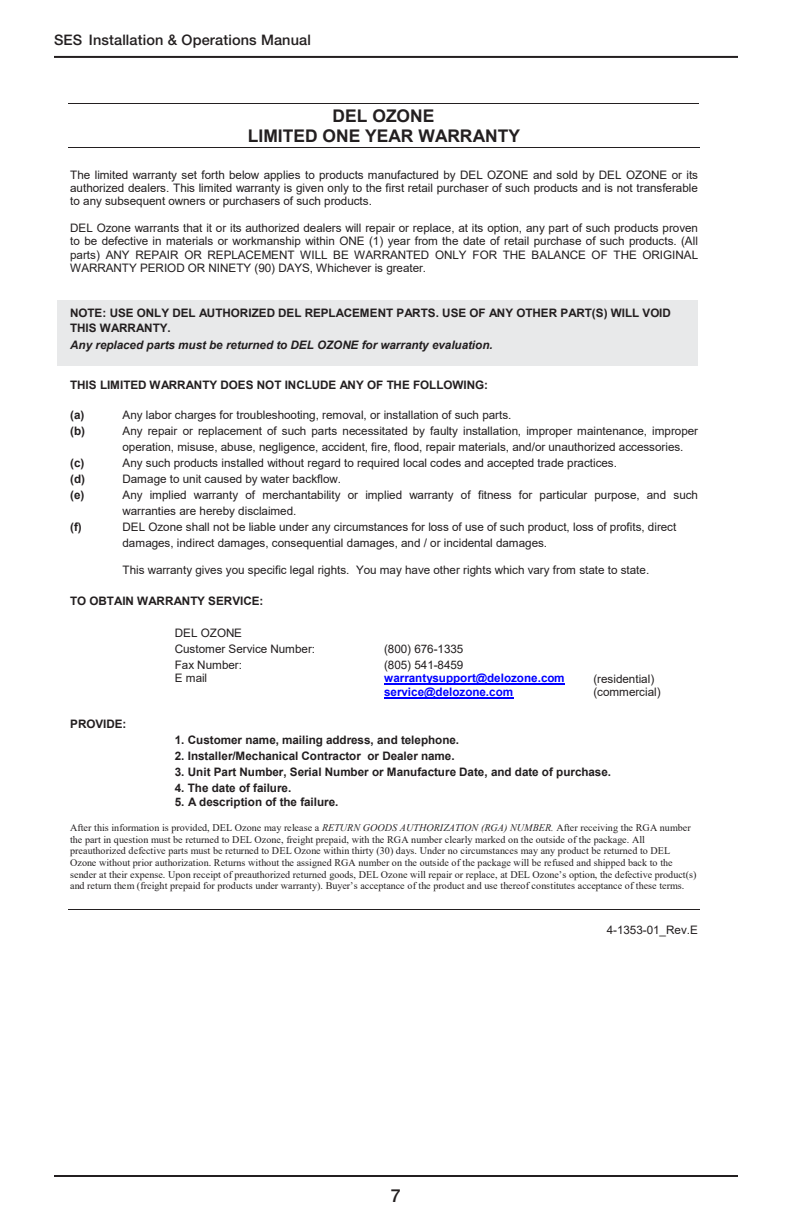
<style>
.page{position:relative;width:792px;height:1224px;background:#fff}
.page>*{position:absolute;margin:0;border:0;box-sizing:border-box;transform-origin:0 0}
.t1{font:500 18px "Helvetica Neue LT Std";color:#231f20}
.t2{font:700 17.4px/20px "Arial";color:#231f20;text-align:center}
.t3{font:500 14.4px "Helvetica Neue LT Std";letter-spacing:.01em;color:#231f20}
.t4{font:11.6px/16.2px "Arial";letter-spacing:-.005em;color:#221e1f}
.t5{font:11.6px/13.4px "Arial";letter-spacing:-.005em;color:#231f20;text-align:justify}
.t6{font:700 11.6px/14.6px "Arial";letter-spacing:-.005em;color:#221e1f}
.t7{font:italic 700 11.6px "Arial";letter-spacing:-.005em;color:#221e1f}
.t8{font:700 11.6px "Arial";letter-spacing:-.005em;color:#231f20}
.t9{font:700 11.6px "Arial";color:#00f}
.t10{font:10.2px/11.6px "Times New Roman";color:#231f20}
.s1{color:#231f20}
.s2{font-style:italic}
</style>
<div class="page">
<hr style="left:54px;top:56px;width:684px;height:2px;background:#231f20">
<hr style="left:54px;top:1175px;width:684px;height:2px;background:#231f20">
<div style="left:57px;top:300px;width:641px;height:66px;background:#e8e9ea"></div>
<hr style="left:68px;top:103px;width:631px;height:1px;background:#231f20">
<hr style="left:68px;top:147px;width:632px;height:1px;background:#231f20">
<hr style="left:384px;top:684px;width:181px;height:1px;background:#00f">
<hr style="left:384px;top:697px;width:129px;height:1px;background:#00f">
<hr style="left:68px;top:909px;width:632px;height:1px;background:#231f20">
<p class="t3" style="left:54px;top:32px;width:258px">SES Installation &amp; Operations Manual</p>
<p class="t2" style="left:248px;top:106px;width:274px">DEL OZONE<br>LIMITED ONE YEAR WARRANTY</p>
<p class="t4" style="left:70px;top:168px;width:629px;line-height:13.4px;text-align:justify">The limited warranty set forth below applies to products manufactured by DEL OZONE and sold by DEL OZONE or its authorized dealers. This limited warranty is given only to the first retail purchaser of such products and is not transferable to any subsequent owners or purchasers of such products.</p>
<p class="t5" style="left:70px;top:221px;width:629px">DEL Ozone warrants that it or its authorized dealers will repair or replace, at its option, any part of such products proven to be defective in materials or workmanship within ONE (1) year from the date of retail purchase of such products. (All parts) ANY REPAIR OR REPLACEMENT WILL BE WARRANTED ONLY FOR THE BALANCE OF THE ORIGINAL WARRANTY PERIOD OR NINETY (90) DAYS, Whichever is greater.</p>
<p class="t6" style="left:70px;top:306px;width:602px">NOTE: USE ONLY DEL AUTHORIZED DEL REPLACEMENT PARTS. USE OF ANY OTHER PART(S) <span class="s1">WILL VOID<br>THIS WARRANTY.</span></p>
<p class="t7" style="left:70px;top:338px;width:424px">Any replaced parts must be returned to DEL OZONE for warranty evaluation.</p>
<p class="t8" style="left:70px;top:377px;width:419px">THIS LIMITED WARRANTY DOES NOT INCLUDE ANY OF THE FOLLOWING:</p>
<p class="t8" style="left:70px;top:407px;width:16px">(a)</p>
<p class="t5" style="left:123px;top:408px;width:390px">Any labor charges for troubleshooting, removal, or installation of such parts.</p>
<p class="t6" style="left:70px;top:424px;width:16px">(b)</p>
<p class="t4" style="left:123px;top:423px;width:577px">Any repair or replacement of such parts necessitated by faulty installation, improper maintenance, improper operation, misuse, abuse, negligence, accident, fire, flood, repair materials, and/or unauthorized accessories.</p>
<p class="t6" style="left:70px;top:456px;width:16px">(c)</p>
<p class="t4" style="left:123px;top:455px;width:496px">Any such products installed without regard to required local codes and accepted trade practices.</p>
<p class="t6" style="left:70px;top:472px;width:16px">(d)</p>
<p class="t4" style="left:123px;top:471px;width:220px">Damage to unit caused by water backflow.</p>
<p class="t6" style="left:70px;top:488px;width:16px">(e)</p>
<p class="t4" style="left:123px;top:487px;width:577px">Any implied warranty of merchantability or implied warranty of fitness for particular purpose, and such warranties are hereby disclaimed.</p>
<p class="t6" style="left:70px;top:520px;width:13px">(f)</p>
<p class="t4" style="left:123px;top:519px;width:555px">DEL Ozone shall not be liable under any circumstances for loss of use of such product, loss of profits, direct damages, indirect damages, consequential damages, and / or incidental damages.</p>
<p class="t5" style="left:123px;top:563px;width:528px">This warranty gives you specific legal rights. You may have other rights which vary from state to state.</p>
<p class="t6" style="left:70px;top:594px;width:195px">TO OBTAIN WARRANTY SERVICE:</p>
<p class="t4" style="left:175px;top:625px;width:142px">DEL OZONE<br>Customer Service Number:</p>
<p class="t4" style="left:384px;top:641px;width:81px">(800) 676-1335</p>
<p class="t6" style="left:70px;top:717px;width:58px">PROVIDE:</p>
<p class="t4" style="left:175px;top:657px;width:69px">Fax Number:</p>
<p class="t4" style="left:384px;top:657px;width:81px">(805) 541-8459</p>
<p class="t5" style="left:175px;top:672px;width:34px">E mail</p>
<p class="t9" style="left:384px;top:670px;width:182px">warrantysupport@delozone.com</p>
<p class="t5" style="left:593px;top:672px;width:62px">(residential)</p>
<p class="t9" style="left:384px;top:684px;width:130px">service@delozone.com</p>
<p class="t5" style="left:593px;top:685px;width:69px">(commercial)</p>
<p class="t6" style="left:175px;top:733px;width:286px">1. Customer name, mailing address, and telephone.</p>
<p class="t6" style="left:175px;top:749px;width:281px">2. Installer/Mechanical Contractor or Dealer name.</p>
<p class="t6" style="left:175px;top:765px;width:438px">3. Unit Part Number, Serial Number or Manufacture Date, and date of purchase.</p>
<p class="t6" style="left:175px;top:781px;width:118px">4. The date of failure.</p>
<p class="t6" style="left:175px;top:794px;width:165px">5. A description of the failure.</p>
<p class="t10" style="left:70px;top:822px;width:628px">After this information is provided, DEL Ozone may release a <span class="s2">RETURN GOODS AUTHORIZATION (RGA) NUMBER.</span> After receiving the RGA number the part in question must be returned to DEL Ozone, freight prepaid, with the RGA number clearly marked on the outside of the package. All preauthorized defective parts must be returned to DEL Ozone within thirty (30) days. Under no circumstances may any product be returned to DEL Ozone without prior authorization. Returns without the assigned RGA number on the outside of the package will be refused and shipped back to the sender at their expense. Upon receipt of preauthorized returned goods, DEL Ozone will repair or replace, at DEL Ozone’s option, the defective product(s) and return them (freight prepaid for products under warranty). Buyer’s acceptance of the product and use thereof constitutes acceptance of these terms.</p>
<p class="t5" style="left:607px;top:923px;width:93px">4-1353-01_Rev.E</p>
<h1 class="t1" style="left:391px;top:1184px;width:12px">7</h1>
</div>
